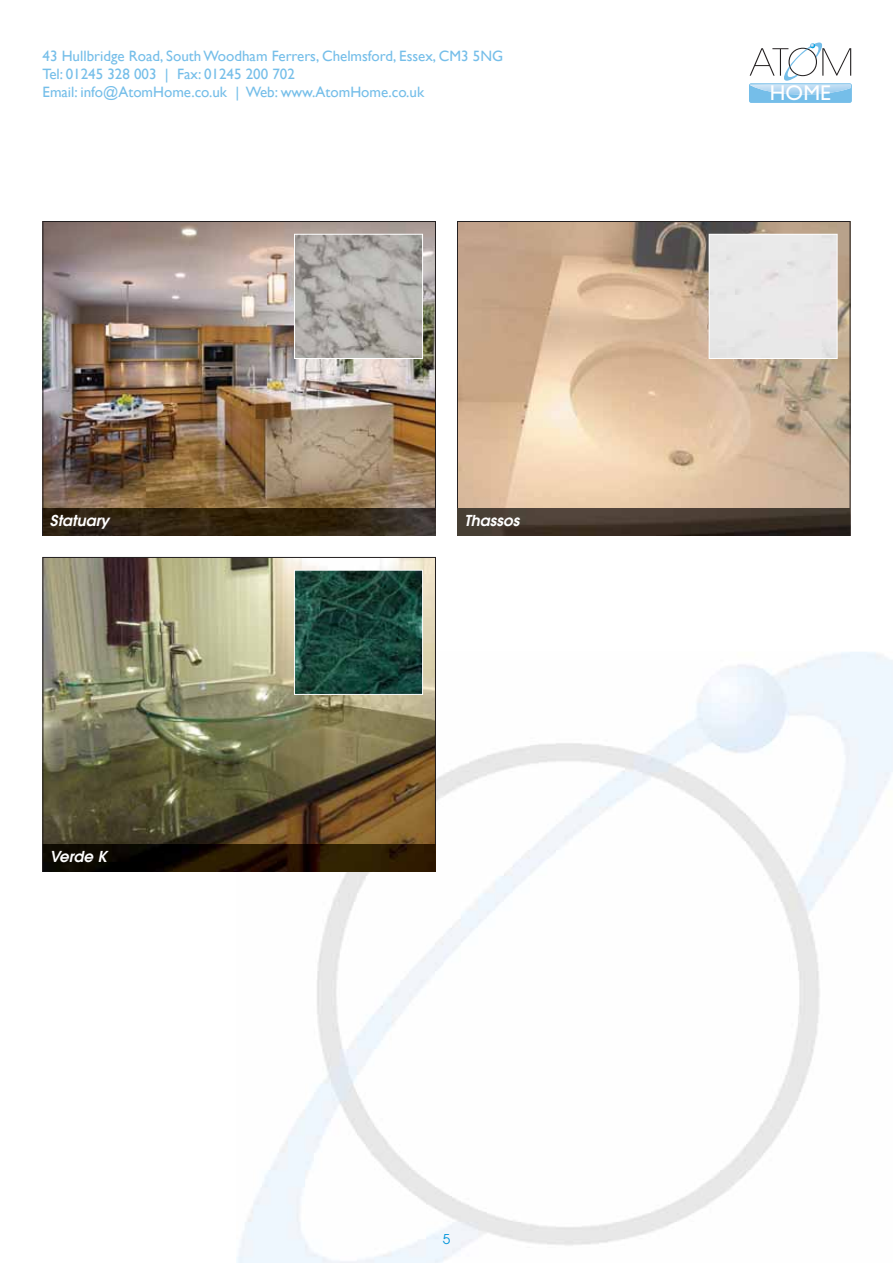
<style>
.page{position:relative;width:893px;height:1263px;background:#fff}
.page>*{position:absolute;margin:0;border:0;box-sizing:border-box;transform-origin:0 0}
.t1{font:21.45px "M Gill Sans";color:#fff}
.t2{font:15px/18px "Gill Sans";color:#75bee9}
.t3{font:italic 600 15px "Avant Garde";letter-spacing:.005em;color:#fff}
.t4{font:13.5px "Avant Garde";color:#0095da}
</style>
<div class="page">
<img style="left:45px;top:223px;width:389px;height:285px">
<img style="left:43px;top:508px;width:392px;height:27px">
<img style="left:459px;top:223px;width:389px;height:285px">
<img style="left:458px;top:508px;width:392px;height:27px">
<img style="left:45px;top:559px;width:389px;height:285px">
<img style="left:236px;top:871px;width:199px;height:1px">
<img style="left:43px;top:844px;width:392px;height:27px">
<svg style="left:749px;top:43px;width:103px;height:60px"></svg>
<img style="left:750px;top:85px;width:101px;height:10px">
<img style="left:296px;top:236px;width:125px;height:121px">
<div style="left:294px;top:234px;width:129px;height:125px;border:1px solid #fff"></div>
<img style="left:296px;top:572px;width:125px;height:121px">
<div style="left:294px;top:570px;width:129px;height:125px;border:1px solid #fff"></div>
<div style="left:711px;top:236px;width:124px;height:121px;background:#e8e8e8"></div>
<div style="left:709px;top:234px;width:128px;height:125px;border:1px solid #fff"></div>
<p class="t2" style="left:43px;top:47px;width:462px">43 Hullbridge Road, South Woodham Ferrers, Chelmsford, Essex, CM3 5NG<br>Tel: 01245 328 003 | Fax: 01245 200 702<br>Email: info@AtomHome.co.uk | Web: www.AtomHome.co.uk</p>
<p class="t3" style="left:50px;top:515px;width:61px">Statuary</p>
<p class="t3" style="left:464px;top:515px;width:59px">Thassos</p>
<p class="t3" style="left:50px;top:850px;width:58px">Verde K</p>
<p class="t4" style="left:443px;top:1234px;width:9px">5</p>
<h1 class="t1" style="left:770px;top:86px;width:62px">HOME</h1>
</div>
